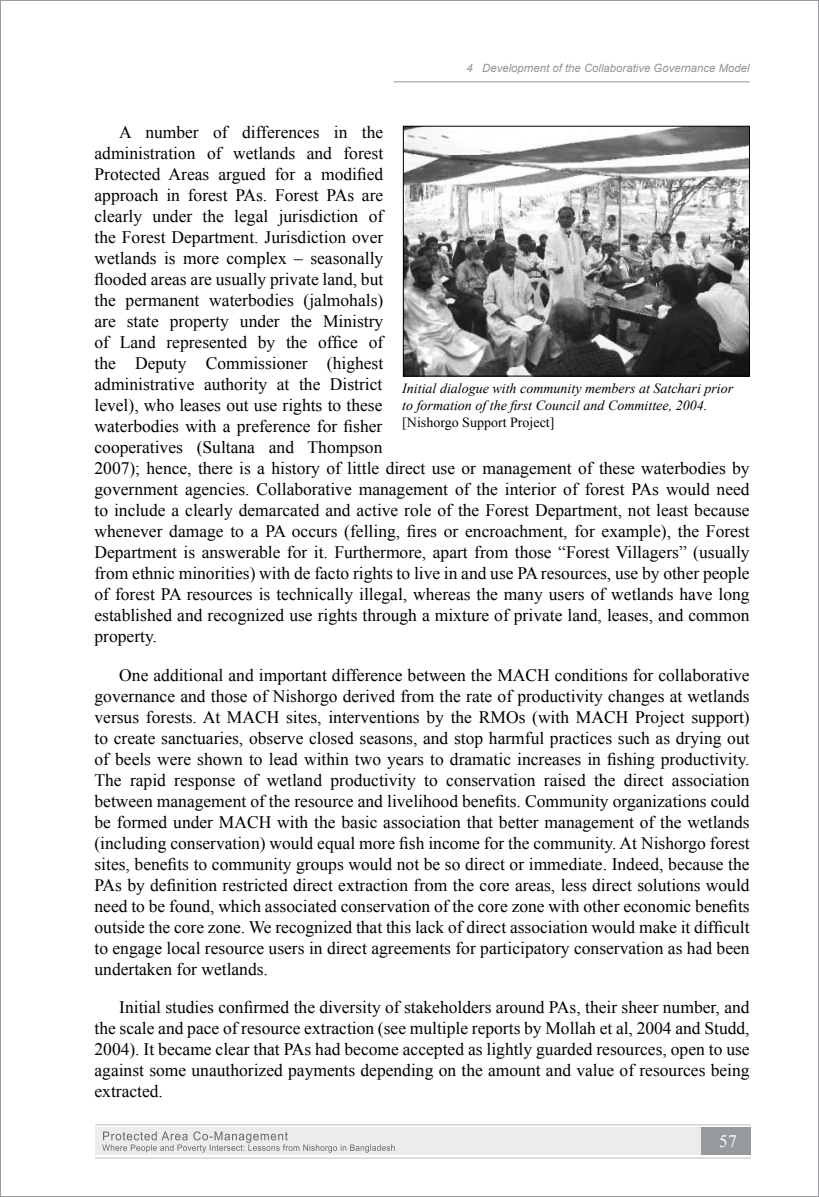
<style>
.page{position:relative;width:819px;height:1197px;background:#fff}
.page>*{position:absolute;margin:0;border:0;box-sizing:border-box;transform-origin:0 0}
.t1{font:17.5px/21px "Times New Roman";color:#000;text-align:justify}
.t2{font:17.5px "Times New Roman";color:#fff}
.t3{font:italic 14px/16.8px "Times New Roman";color:#000}
.t4{font:14px "Times New Roman";color:#000}
.t5{font:italic 11.38px "Arial";color:#939598}
</style>
<div class="page">
<hr style="left:394px;top:81px;width:356px;height:1px;background:#939598">
<div style="left:95px;top:1128px;width:656px;height:27px;background:#ebeced"></div>
<div style="left:702px;top:1128px;width:49px;height:27px;background:#979a9c"></div>
<svg style="left:102px;top:1131px;width:293px;height:22px"></svg>
<hr style="left:95px;top:1158px;width:656px;height:1px;background:#bcbdc0">
<hr style="left:95px;top:1124px;width:656px;height:1px;background:#bcbdc0">
<img style="left:405px;top:128px;width:343px;height:246px">
<div style="left:403px;top:126px;width:347px;height:250px;border:1px solid #000"></div>
<p class="t5" style="left:466px;top:60px;width:285px">4 Development of the Collaborative Governance Model</p>
<p class="t1" style="left:95px;top:122px;width:657px;text-align:left;text-indent:25px">A number of differences in the<br>administration of wetlands and forest<br>Protected Areas argued for a modified<br>approach in forest PAs. Forest PAs are<br>clearly under the legal jurisdiction of<br>the Forest Department. Jurisdiction over<br>wetlands is more complex – seasonally<br>flooded areas are usually private land, but<br>the permanent waterbodies (jalmohals)<br>are state property under the Ministry<br>of Land represented by the office of<br>the Deputy Commissioner (highest<br>administrative authority at the District<br>level), who leases out use rights to these<br>waterbodies with a preference for fisher<br>cooperatives (Sultana and Thompson<br>2007); hence, there is a history of little direct use or management of these waterbodies by government agencies. Collaborative management of the interior of forest PAs would need to include a clearly demarcated and active role of the Forest Department, not least because whenever damage to a PA occurs (felling, fires or encroachment, for example), the Forest Department is answerable for it. Furthermore, apart from those “Forest Villagers” (usually from ethnic minorities) with de facto rights to live in and use PA resources, use by other people of forest PA resources is technically illegal, whereas the many users of wetlands have long established and recognized use rights through a mixture of private land, leases, and common property.</p>
<p class="t1" style="left:95px;top:664px;width:657px;text-indent:25px">One additional and important difference between the MACH conditions for collaborative governance and those of Nishorgo derived from the rate of productivity changes at wetlands versus forests. At MACH sites, interventions by the RMOs (with MACH Project support) to create sanctuaries, observe closed seasons, and stop harmful practices such as drying out of beels were shown to lead within two years to dramatic increases in fishing productivity.<br>The rapid response of wetland productivity to conservation raised the direct association between management of the resource and livelihood benefits. Community organizations could be formed under MACH with the basic association that better management of the wetlands (including conservation) would equal more fish income for the community. At Nishorgo forest sites, benefits to community groups would not be so direct or immediate. Indeed, because the PAs by definition restricted direct extraction from the core areas, less direct solutions would need to be found, which associated conservation of the core zone with other economic benefits outside the core zone. We recognized that this lack of direct association would make it difficult to engage local resource users in direct agreements for participatory conservation as had been undertaken for wetlands.</p>
<p class="t1" style="left:95px;top:997px;width:657px;text-indent:25px">Initial studies confirmed the diversity of stakeholders around PAs, their sheer number, and the scale and pace of resource extraction (see multiple reports by Mollah et al, 2004 and Studd, 2004). It became clear that PAs had become accepted as lightly guarded resources, open to use against some unauthorized payments depending on the amount and value of resources being extracted.</p>
<p class="t3" style="left:402px;top:380px;width:332px">Initial dialogue with community members at Satchari prior to formation of the first Council and Committee, 2004.</p>
<p class="t4" style="left:402px;top:413px;width:154px">[Nishorgo Support Project]</p>
<p class="t2" style="left:719px;top:1129px;width:19px">57</p>
</div>
